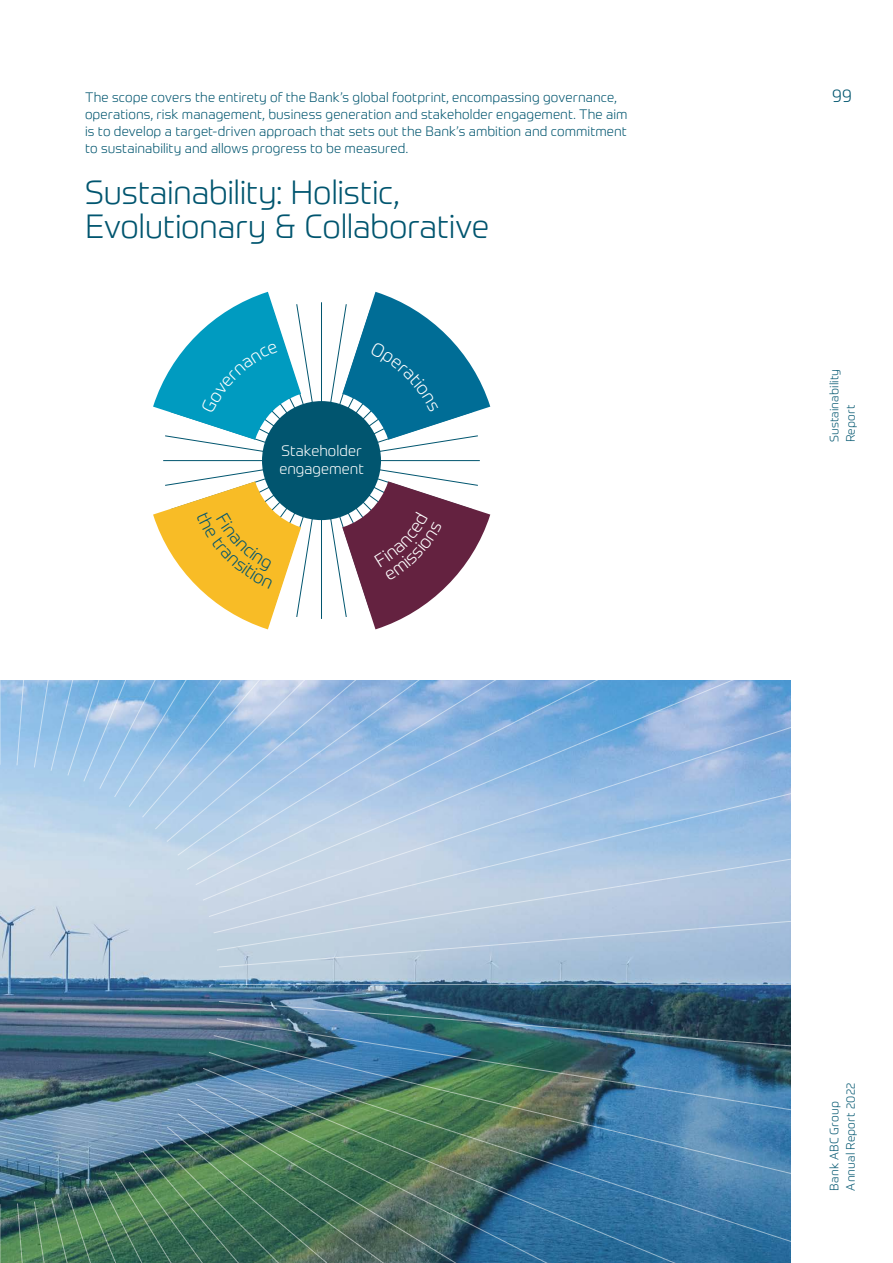
<style>
.page{position:relative;width:893px;height:1263px;background:#fff}
.page>*{position:absolute;margin:0;border:0;box-sizing:border-box;transform-origin:0 0}
.t1{font:300 33px/34px "Prometo";letter-spacing:-.01em;color:#01556f}
.t2{font:300 18px "Prometo";color:#01556f}
.t3{font:300 15px/18px "Prometo";color:#fff}
.t4{font:300 13.5px/17px "Prometo";letter-spacing:.005em;color:#01556f}
.t5{font:300 12px/16.5px "Prometo";letter-spacing:.01em;color:#01556f}
</style>
<div class="page">
<svg style="left:163px;top:302px;width:317px;height:317px"></svg>
<div style="left:262px;top:401px;width:119px;height:119px;background:#01556f;border-radius:50%"></div>
<img style="left:0;top:680px;width:791px;height:583px">
<svg style="left:153px;top:292px;width:148px;height:148px"></svg>
<svg style="left:342px;top:292px;width:148px;height:148px"></svg>
<svg style="left:342px;top:481px;width:148px;height:148px"></svg>
<svg style="left:153px;top:481px;width:148px;height:148px"></svg>
<p class="t4" style="left:85px;top:89px;width:544px">The scope covers the entirety of the Bank’s global footprint, encompassing governance, operations, risk management, business generation and stakeholder engagement. The aim is to develop a target-driven approach that sets out the Bank’s ambition and commitment to sustainability and allows progress to be measured.</p>
<h1 class="t1" style="left:85px;top:175px;width:406px">Sustainability: Holistic,<br>Evolutionary &amp; Collaborative</h1>
<p class="t3" style="left:279px;top:442px;width:86px">Stakeholder engagement</p>
<h2 class="t2" style="left:832px;top:85px;width:21px">99</h2>
<p class="t5" style="left:826px;top:442px;width:75px;rotate:-90deg">Sustainability<br>Report</p>
<p class="t5" style="left:826px;top:1191px;width:110px;rotate:-90deg">Bank ABC Group<br>Annual Report 2022</p>
</div>
